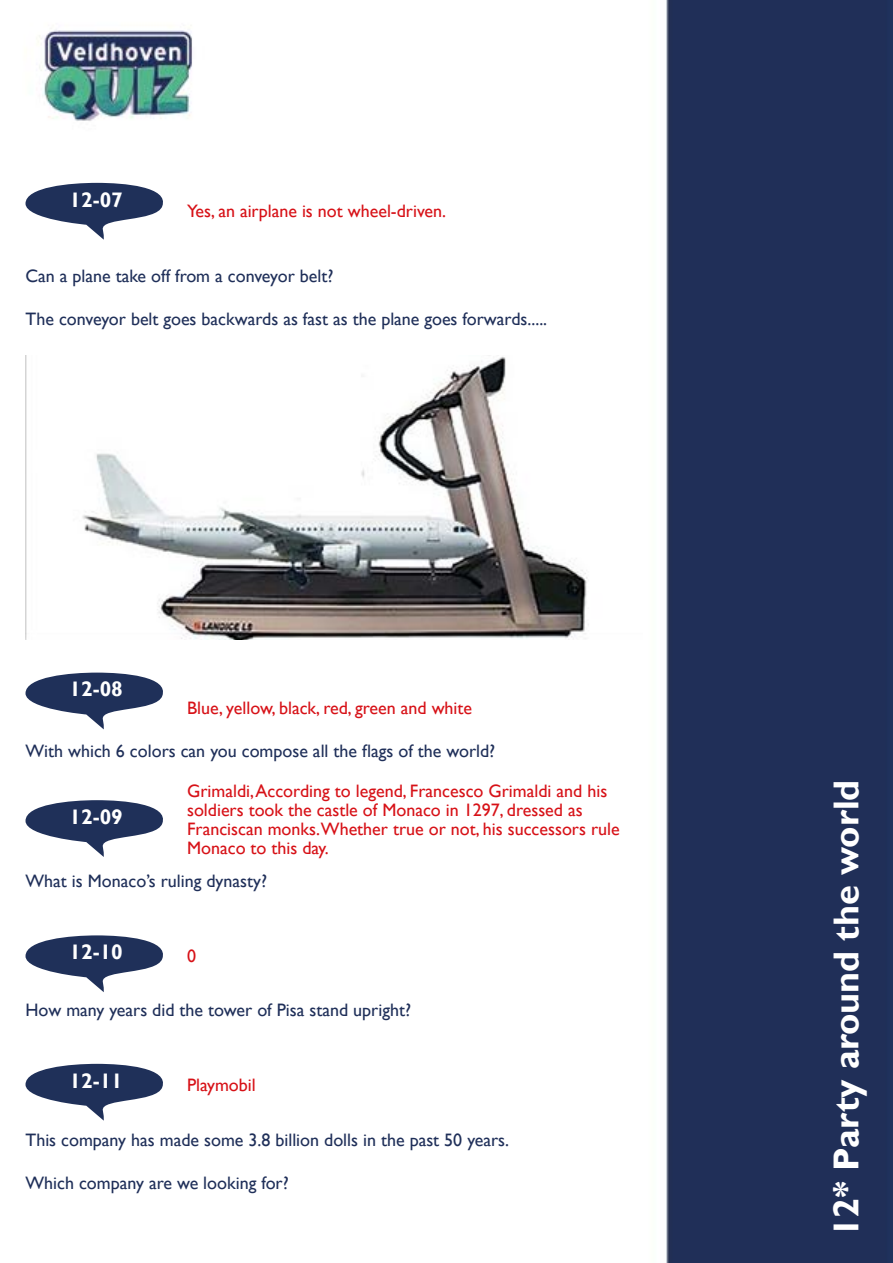
<style>
.page{position:relative;width:893px;height:1263px;background:#fff}
.page>*{position:absolute;margin:0;border:0;box-sizing:border-box;transform-origin:0 0}
.t1{font:700 36px "Gill Sans";color:#fff}
.t2{font:700 21px "Gill Sans";color:#fff}
.t3{font:18px "Gill Sans";color:#1f2f59}
.t4{font:18px/18.8px "Gill Sans";color:#d71117}
</style>
<div class="page">
<img style="left:25px;top:0;width:868px;height:1263px">
<img style="left:26px;top:355px;width:616px;height:285px">
<svg style="left:26px;top:183px;width:143px;height:57px"></svg>
<svg style="left:26px;top:673px;width:143px;height:56px"></svg>
<svg style="left:26px;top:800px;width:143px;height:57px"></svg>
<svg style="left:26px;top:935px;width:143px;height:57px"></svg>
<svg style="left:26px;top:1064px;width:143px;height:56px"></svg>
<p class="t2" style="left:69px;top:187px;width:55px">12-07</p>
<p class="t4" style="left:187px;top:202px;width:261px">Yes, an airplane is not wheel-driven.</p>
<p class="t3" style="left:26px;top:265px;width:309px">Can a plane take off from a conveyor belt?</p>
<p class="t3" style="left:26px;top:308px;width:523px">The conveyor belt goes backwards as fast as the plane goes forwards.....</p>
<p class="t2" style="left:69px;top:676px;width:55px">12-08</p>
<p class="t4" style="left:187px;top:699px;width:287px">Blue, yellow, black, red, green and white</p>
<p class="t3" style="left:26px;top:740px;width:471px">With which 6 colors can you compose all the flags of the world?</p>
<p class="t2" style="left:69px;top:804px;width:55px">12-09</p>
<p class="t4" style="left:187px;top:782px;width:434px">Grimaldi, According to legend, Francesco Grimaldi and his soldiers took the castle of Monaco in 1297, dressed as Franciscan monks.Whether true or not, his successors rule Monaco to this day.</p>
<p class="t3" style="left:26px;top:870px;width:243px">What is Monaco’s ruling dynasty?</p>
<p class="t2" style="left:69px;top:939px;width:55px">12-10</p>
<p class="t4" style="left:187px;top:946px;width:10px">0</p>
<p class="t3" style="left:26px;top:1000px;width:387px">How many years did the tower of Pisa stand upright?</p>
<p class="t2" style="left:69px;top:1068px;width:55px">12-11</p>
<p class="t4" style="left:187px;top:1076px;width:70px">Playmobil</p>
<p class="t3" style="left:26px;top:1129px;width:485px">This company has made some 3.8 billion dolls in the past 50 years.</p>
<p class="t3" style="left:26px;top:1172px;width:265px">Which company are we looking for?</p>
<h1 class="t1" style="left:824px;top:1237px;width:459px;rotate:-90deg">12* Party around the world</h1>
</div>
